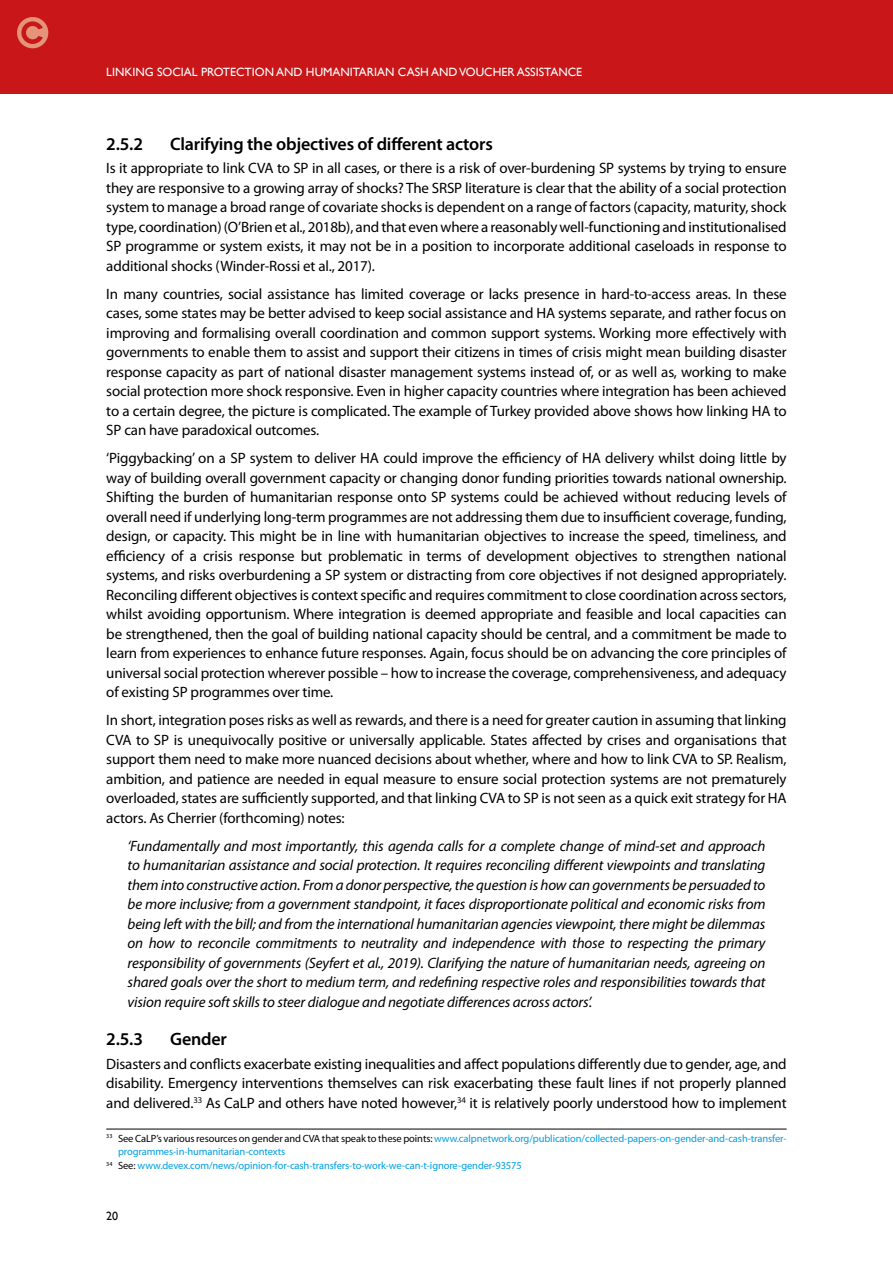
<style>
.page{position:relative;width:893px;height:1263px;background:#fff}
.page>*{position:absolute;margin:0;border:0;box-sizing:border-box;transform-origin:0 0}
.t1{font:600 18px "Myriad Pro";letter-spacing:-.01em;color:#000}
.t2{font:15px/19.5px "Myriad Pro";letter-spacing:-.01em;color:#000;text-align:justify}
.t3{font:italic 15px/19.5px "Myriad Pro";letter-spacing:-.01em;color:#000;text-align:justify}
.t4{font:12px "Gill Sans";color:#fff}
.t5{font:12px "Gill Sans";color:#000}
.t6{font:10.5px/12.8px "Myriad Pro";letter-spacing:-.01em;color:#009fe3}
.s1{color:#000}
</style>
<div class="page">
<div style="left:0;top:0;width:893px;height:94px;background:#c81619"></div>
<hr style="left:106px;top:1129px;width:681px;height:1px;background:#000">
<div style="left:17px;top:17px;width:31px;height:31px;background:#e4947a;border-radius:50%"></div>
<svg style="left:21px;top:21px;width:22px;height:23px"></svg>
<p class="t4" style="left:106px;top:65px;width:477px">LINKING SOCIAL PROTECTION AND HUMANITARIAN CASH AND VOUCHER ASSISTANCE</p>
<p class="t1" style="left:106px;top:132px;width:38px">2.5.2</p>
<p class="t1" style="left:170px;top:132px;width:324px">Clarifying the objectives of different actors</p>
<p class="t2" style="left:106px;top:158px;width:682px">Is it appropriate to link CVA to SP in all cases, or there is a risk of over-burdening SP systems by trying to ensure they are responsive to a growing array of shocks? The SRSP literature is clear that the ability of a social protection system to manage a broad range of covariate shocks is dependent on a range of factors (capacity, maturity, shock type, coordination) (O’Brien et al., 2018b), and that even where a reasonably well-functioning and institutionalised SP programme or system exists, it may not be in a position to incorporate additional caseloads in response to additional shocks (Winder-Rossi et al., 2017).</p>
<p class="t2" style="left:106px;top:284px;width:682px">In many countries, social assistance has limited coverage or lacks presence in hard-to-access areas. In these cases, some states may be better advised to keep social assistance and HA systems separate, and rather focus on improving and formalising overall coordination and common support systems. Working more effectively with governments to enable them to assist and support their citizens in times of crisis might mean building disaster response capacity as part of national disaster management systems instead of, or as well as, working to make social protection more shock responsive. Even in higher capacity countries where integration has been achieved to a certain degree, the picture is complicated. The example of Turkey provided above shows how linking HA to SP can have paradoxical outcomes.</p>
<p class="t2" style="left:106px;top:448px;width:682px">‘Piggybacking’ on a SP system to deliver HA could improve the efficiency of HA delivery whilst doing little by way of building overall government capacity or changing donor funding priorities towards national ownership.<br>Shifting the burden of humanitarian response onto SP systems could be achieved without reducing levels of overall need if underlying long-term programmes are not addressing them due to insufficient coverage, funding, design, or capacity. This might be in line with humanitarian objectives to increase the speed, timeliness, and efficiency of a crisis response but problematic in terms of development objectives to strengthen national systems, and risks overburdening a SP system or distracting from core objectives if not designed appropriately.<br>Reconciling different objectives is context specific and requires commitment to close coordination across sectors, whilst avoiding opportunism. Where integration is deemed appropriate and feasible and local capacities can be strengthened, then the goal of building national capacity should be central, and a commitment be made to learn from experiences to enhance future responses. Again, focus should be on advancing the core principles of universal social protection wherever possible – how to increase the coverage, comprehensiveness, and adequacy of existing SP programmes over time.</p>
<p class="t2" style="left:106px;top:710px;width:682px">In short, integration poses risks as well as rewards, and there is a need for greater caution in assuming that linking CVA to SP is unequivocally positive or universally applicable. States affected by crises and organisations that support them need to make more nuanced decisions about whether, where and how to link CVA to SP. Realism, ambition, and patience are needed in equal measure to ensure social protection systems are not prematurely overloaded, states are sufficiently supported, and that linking CVA to SP is not seen as a quick exit strategy for HA actors. As Cherrier (forthcoming) notes:</p>
<p class="t3" style="left:128px;top:836px;width:639px">‘Fundamentally and most importantly, this agenda calls for a complete change of mind-set and approach to humanitarian assistance and social protection. It requires reconciling different viewpoints and translating them into constructive action. From a donor perspective, the question is how can governments be persuaded to be more inclusive; from a government standpoint, it faces disproportionate political and economic risks from being left with the bill; and from the international humanitarian agencies viewpoint, there might be dilemmas on how to reconcile commitments to neutrality and independence with those to respecting the primary responsibility of governments (Seyfert et al., 2019). Clarifying the nature of humanitarian needs, agreeing on shared goals over the short to medium term, and redefining respective roles and responsibilities towards that vision require soft skills to steer dialogue and negotiate differences across actors’.</p>
<p class="t1" style="left:106px;top:1027px;width:38px">2.5.3</p>
<p class="t1" style="left:170px;top:1027px;width:58px">Gender</p>
<p class="t2" style="left:106px;top:1054px;width:682px">Disasters and conflicts exacerbate existing inequalities and affect populations differently due to gender, age, and disability. Emergency interventions themselves can risk exacerbating these fault lines if not properly planned and delivered.<sup>33</sup> As CaLP and others have noted however,<sup>34</sup> it is relatively poorly understood how to implement</p>
<p class="t6" style="left:118px;top:1132px;width:670px;text-indent:-12px"><sup>33</sup> <span class="s1">See CaLP’s various resources on gender and CVA that speak to these points:</span> www.calpnetwork.org/publication/collected-papers-on-gender-and-cash-transfer&shy;programmes-in-humanitarian-contexts</p>
<p class="t6" style="left:106px;top:1159px;width:417px"><sup>34</sup> <span class="s1">See:</span> www.devex.com/news/opinion-for-cash-transfers-to-work-we-can-t-ignore-gender-93575</p>
<p class="t5" style="left:106px;top:1209px;width:13px">20</p>
</div>
